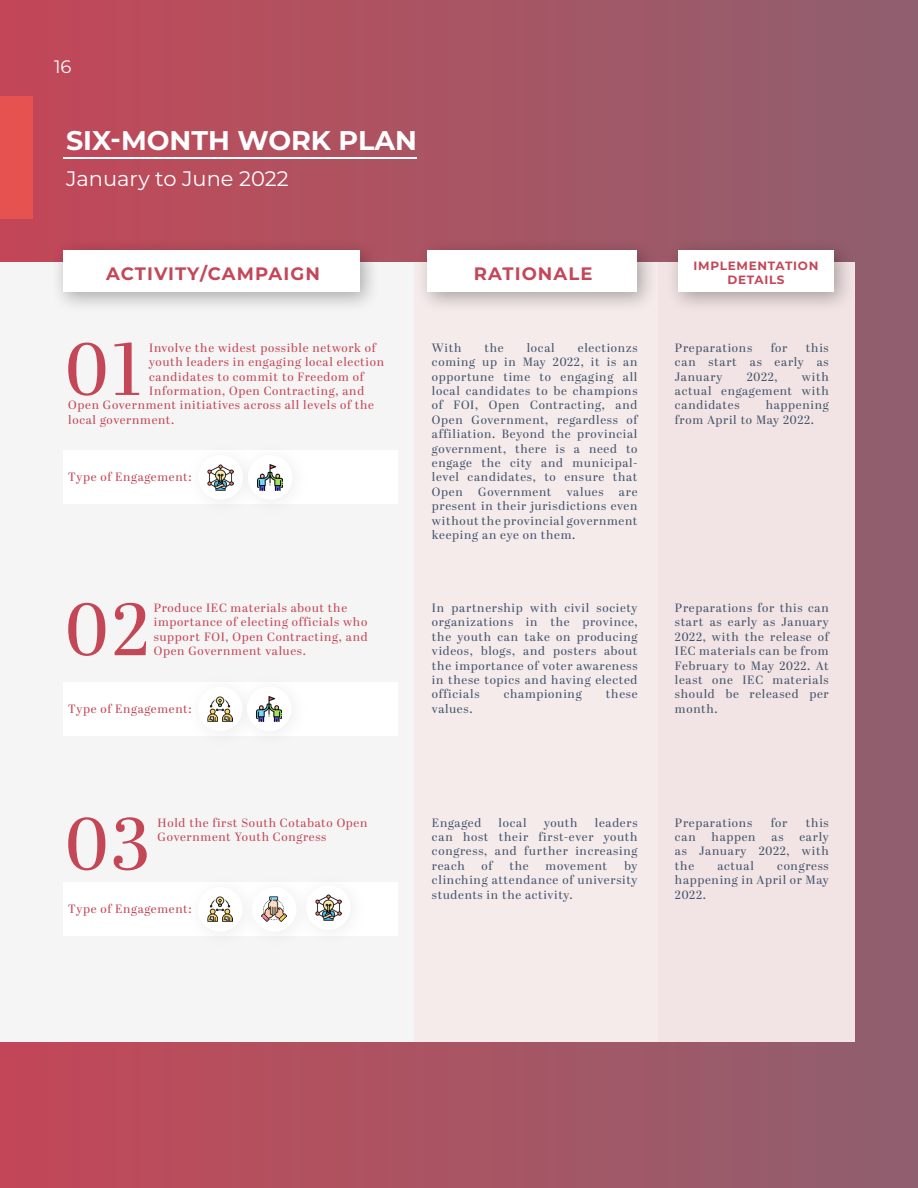
<style>
.page{position:relative;width:918px;height:1188px;background:#fff}
.page>*{position:absolute;margin:0;border:0;box-sizing:border-box;transform-origin:0 0}
.t1{font:73.65px "Abril Display";color:#c44757}
.t2{font:700 27px "Montserrat";color:#fff}
.t3{font:21px "Montserrat";color:#fff}
.t4{font:700 18px "Montserrat";letter-spacing:.06em;color:#c44757}
.t5{font:18px "Montserrat";color:#fff}
.t6{font:12px/14.4px "Abril Display";letter-spacing:.06em;color:#45556c;text-align:justify}
.t7{font:12px/14.4px "Abril Display";letter-spacing:.06em;color:#c44757}
.t8{font:700 12px "Montserrat";letter-spacing:.06em;color:#c44757}
</style>
<div class="page">
<div style="left:0;top:0;width:918px;height:1188px;background:linear-gradient(to right,#c34857,#8f6070)"></div>
<div style="left:594px;top:262px;width:261px;height:780px;background:#f2e4e4"></div>
<div style="left:398px;top:262px;width:260px;height:780px;background:#f5ebeb"></div>
<div style="left:0;top:262px;width:414px;height:780px;background:#f5f5f5"></div>
<div style="left:63px;top:450px;width:335px;height:54px;background:#fff"></div>
<div style="left:63px;top:682px;width:335px;height:54px;background:#fff"></div>
<div style="left:63px;top:882px;width:335px;height:54px;background:#fff"></div>
<div style="left:0;top:96px;width:33px;height:123px;background:#e6524f"></div>
<hr style="left:63px;top:158px;width:354px;height:1px;background:#fff">
<div style="left:51px;top:238px;width:330px;height:75px;background:#000;opacity:.3"></div>
<div style="left:63px;top:250px;width:297px;height:42px;background:#fff"></div>
<div style="left:415px;top:238px;width:244px;height:75px;background:#000;opacity:.3"></div>
<div style="left:428px;top:250px;width:210px;height:42px;background:#fff"></div>
<div style="left:666px;top:238px;width:189px;height:75px;background:#000;opacity:.3"></div>
<div style="left:678px;top:250px;width:156px;height:42px;background:#fff"></div>
<div style="left:183px;top:440px;width:79px;height:79px;background:#f8f8f8"></div>
<div style="left:198px;top:455px;width:45px;height:45px;background:#fff;border-radius:50%"></div>
<img style="left:208px;top:465px;width:25px;height:25px">
<div style="left:183px;top:671px;width:79px;height:79px;background:#f8f8f8"></div>
<div style="left:198px;top:687px;width:45px;height:44px;background:#fff;border-radius:50%"></div>
<img style="left:208px;top:696px;width:24px;height:26px">
<div style="left:183px;top:872px;width:79px;height:79px;background:#f7f7f7"></div>
<div style="left:198px;top:887px;width:45px;height:45px;background:#fff;border-radius:50%"></div>
<img style="left:208px;top:897px;width:25px;height:25px">
<div style="left:233px;top:440px;width:79px;height:79px;background:#f7f7f7"></div>
<div style="left:248px;top:455px;width:44px;height:45px;background:#fff;border-radius:50%"></div>
<img style="left:258px;top:465px;width:25px;height:25px">
<div style="left:232px;top:671px;width:79px;height:79px;background:#f7f7f7"></div>
<div style="left:247px;top:687px;width:44px;height:44px;background:#fff;border-radius:50%"></div>
<img style="left:257px;top:696px;width:25px;height:26px">
<div style="left:237px;top:872px;width:79px;height:79px;background:#f6f6f6"></div>
<div style="left:252px;top:887px;width:45px;height:45px;background:#fff;border-radius:50%"></div>
<img style="left:262px;top:897px;width:25px;height:25px">
<div style="left:291px;top:870px;width:79px;height:79px;background:#f8f8f8"></div>
<div style="left:306px;top:885px;width:45px;height:45px;background:#fff;border-radius:50%"></div>
<img style="left:316px;top:895px;width:25px;height:25px">
<h3 class="t5" style="left:54px;top:54px;width:19px">16</h3>
<h2 class="t2" style="left:66px;top:120px;width:353px">SIX-MONTH WORK PLAN</h2>
<h3 class="t3" style="left:66px;top:164px;width:224px">January to June 2022</h3>
<h3 class="t4" style="left:106px;top:261px;width:215px">ACTIVITY/CAMPAIGN</h3>
<p class="t8" style="left:694px;top:257px;width:126px">IMPLEMENTATION</p>
<h3 class="t4" style="left:474px;top:261px;width:120px">RATIONALE</h3>
<p class="t8" style="left:727px;top:271px;width:59px">DETAILS</p>
<h1 class="t1" style="left:66px;top:319px;width:77px">01</h1>
<p class="t7" style="left:149px;top:341px;width:228px">Involve the widest possible network of</p>
<p class="t7" style="left:149px;top:355px;width:237px">youth leaders in engaging local election</p>
<p class="t7" style="left:149px;top:370px;width:216px">candidates to commit to Freedom of</p>
<p class="t7" style="left:149px;top:384px;width:217px">Information, Open Contracting, and</p>
<p class="t7" style="left:68px;top:399px;width:307px">Open Government initiatives across all levels of the</p>
<p class="t7" style="left:68px;top:413px;width:108px">local government.</p>
<p class="t7" style="left:68px;top:471px;width:125px">Type of Engagement:</p>
<h1 class="t1" style="left:66px;top:579px;width:85px">02</h1>
<p class="t7" style="left:154px;top:601px;width:215px">Produce IEC materials about the importance of electing officials who support FOI, Open Contracting, and<br>Open Government values.</p>
<p class="t7" style="left:68px;top:702px;width:125px">Type of Engagement:</p>
<h1 class="t1" style="left:66px;top:793px;width:85px">03</h1>
<p class="t7" style="left:158px;top:816px;width:211px">Hold the first South Cotabato Open<br>Government Youth Congress</p>
<p class="t7" style="left:68px;top:902px;width:125px">Type of Engagement:</p>
<p class="t6" style="left:432px;top:341px;width:31px">With</p>
<p class="t6" style="left:485px;top:341px;width:21px">the</p>
<p class="t6" style="left:527px;top:341px;width:29px">local</p>
<p class="t6" style="left:432px;top:341px;width:207px;text-indent:146px">electionzs coming up in May 2022, it is an opportune time to engaging all local candidates to be champions of FOI, Open Contracting, and Open Government, regardless of affiliation. Beyond the provincial government, there is a need to engage the city and municipal&shy;level candidates, to ensure that Open</p>
<p class="t6" style="left:478px;top:485px;width:75px">Government</p>
<p class="t6" style="left:567px;top:485px;width:38px">values</p>
<p class="t6" style="left:432px;top:485px;width:207px;text-indent:187px">are present in their jurisdictions even without the provincial government keeping an eye on them.</p>
<p class="t6" style="left:432px;top:601px;width:207px">In partnership with civil society organizations in the province, the youth can take on producing videos, blogs, and posters about the importance of voter awareness in these topics and having elected officials</p>
<p class="t6" style="left:504px;top:688px;width:79px">championing</p>
<p class="t6" style="left:606px;top:688px;width:33px">these</p>
<p class="t6" style="left:432px;top:702px;width:42px">values.</p>
<p class="t6" style="left:675px;top:341px;width:79px">Preparations</p>
<p class="t6" style="left:771px;top:341px;width:18px">for</p>
<p class="t6" style="left:675px;top:341px;width:155px;text-indent:131px">this can start as early as January</p>
<p class="t6" style="left:675px;top:370px;width:155px;text-indent:127px">with actual engagement with candidates</p>
<p class="t6" style="left:747px;top:370px;width:32px">2022,</p>
<p class="t6" style="left:675px;top:399px;width:155px;text-indent:91px">happening from April to May 2022.</p>
<p class="t6" style="left:675px;top:601px;width:155px">Preparations for this can start as early as January 2022, with the release of IEC materials can be from February to May 2022. At least one IEC materials should be released per month.</p>
<p class="t6" style="left:432px;top:816px;width:207px;text-indent:163px">leaders can host their first-ever youth congress, and further increasing reach</p>
<p class="t6" style="left:432px;top:816px;width:51px">Engaged</p>
<p class="t6" style="left:499px;top:816px;width:29px">local</p>
<p class="t6" style="left:544px;top:816px;width:35px">youth</p>
<p class="t6" style="left:482px;top:859px;width:12px">of</p>
<p class="t6" style="left:509px;top:859px;width:21px">the</p>
<p class="t6" style="left:545px;top:859px;width:63px">movement</p>
<p class="t6" style="left:432px;top:859px;width:207px;text-indent:192px">by clinching attendance of university students in the activity.</p>
<p class="t6" style="left:675px;top:816px;width:79px">Preparations</p>
<p class="t6" style="left:771px;top:816px;width:18px">for</p>
<p class="t6" style="left:806px;top:816px;width:24px">this</p>
<p class="t6" style="left:675px;top:830px;width:22px">can</p>
<p class="t6" style="left:712px;top:830px;width:45px">happen</p>
<p class="t6" style="left:772px;top:830px;width:13px">as</p>
<p class="t6" style="left:675px;top:830px;width:155px;text-indent:124px">early as January 2022, with the</p>
<p class="t6" style="left:717px;top:859px;width:38px">actual</p>
<p class="t6" style="left:675px;top:859px;width:155px;text-indent:102px">congress happening in April or May 2022.</p>
</div>
